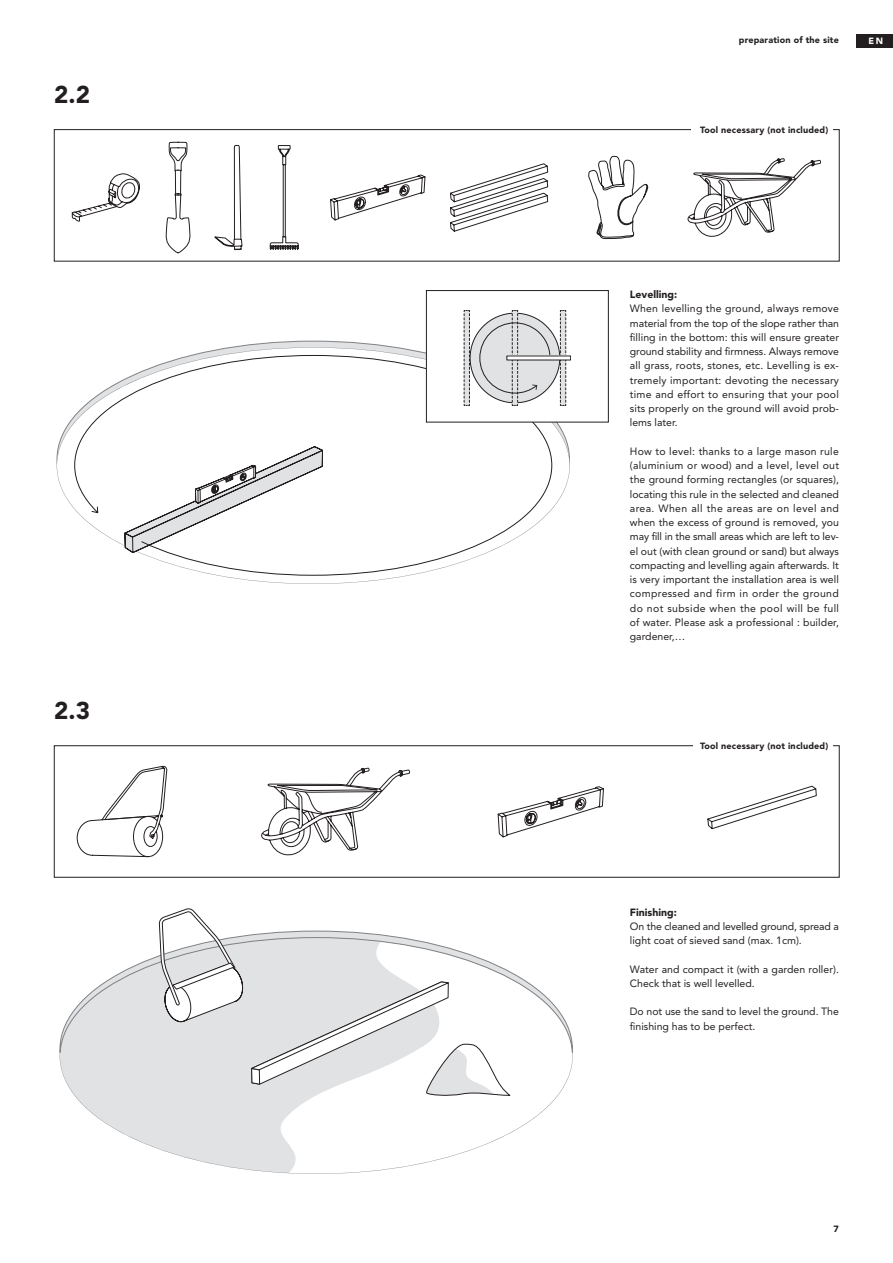
<style>
.page{position:relative;width:893px;height:1263px;background:#fff}
.page>*{position:absolute;margin:0;border:0;box-sizing:border-box;transform-origin:0 0}
.t1{font:900 24.15px "Avenir";color:#231f20}
.t2{font:10.5px/14.2px "Avenir";color:#231f20}
.t3{font:900 10.5px "Avenir";color:#231f20}
.t4{font:900 9px "Avenir";letter-spacing:.02em;color:#231f20}
.t5{font:900 9px "Avenir";color:#fff}
</style>
<div class="page">
<div style="left:857px;top:34px;width:36px;height:13px;background:#231f20"></div>
<svg style="left:57px;top:347px;width:513px;height:237px"></svg>
<svg style="left:74px;top:355px;width:479px;height:221px"></svg>
<svg style="left:60px;top:1065px;width:512px;height:109px"></svg>
<svg style="left:60px;top:955px;width:513px;height:110px"></svg>
<svg style="left:159px;top:909px;width:351px;height:188px"></svg>
<div style="left:54px;top:129px;width:785px;height:132px;border:1px solid #231f20"></div>
<svg style="left:688px;top:129px;width:133px;height:108px"></svg>
<svg style="left:72px;top:173px;width:68px;height:49px"></svg>
<svg style="left:588px;top:156px;width:61px;height:84px"></svg>
<svg style="left:166px;top:142px;width:382px;height:112px"></svg>
<div style="left:426px;top:291px;width:182px;height:131px;background:#fff"></div>
<div style="left:426px;top:290px;width:183px;height:132px;border:1px solid #231f20"></div>
<svg style="left:560px;top:310px;width:6px;height:96px"></svg>
<svg style="left:464px;top:310px;width:6px;height:96px"></svg>
<svg style="left:470px;top:313px;width:90px;height:90px"></svg>
<svg style="left:479px;top:310px;width:72px;height:96px"></svg>
<svg style="left:77px;top:765px;width:87px;height:92px"></svg>
<svg style="left:104px;top:766px;width:713px;height:112px"></svg>
<div style="left:691px;top:126px;width:141px;height:7px;background:#fff"></div>
<h1 class="t1" style="left:54px;top:80px;width:37px">2.2</h1>
<h1 class="t1" style="left:54px;top:696px;width:37px">2.3</h1>
<p class="t4" style="left:739px;top:35px;width:102px">preparation of the site</p>
<p class="t5" style="left:868px;top:35px;width:16px">EN</p>
<p class="t4" style="left:700px;top:124px;width:130px">Tool necessary (not included)</p>
<p class="t3" style="left:630px;top:288px;width:49px">Levelling:</p>
<p class="t2" style="left:630px;top:302px;width:211px;text-align:justify">When levelling the ground, always remove material from the top of the slope rather than filling in the bottom: this will ensure greater ground stability and firmness. Always remove all grass, roots, stones, etc. Levelling is ex&shy;tremely important: devoting the necessary time and effort to ensuring that your pool sits properly on the ground will avoid prob&shy;lems later.</p>
<p class="t2" style="left:630px;top:444px;width:211px;text-align:justify">How to level: thanks to a large mason rule (aluminium or wood) and a level, level out the ground forming rectangles (or squares), locating this rule in the selected and cleaned area. When all the areas are on level and when the excess of ground is removed, you may fill in the small areas which are left to lev&shy;el out (with clean ground or sand) but always compacting and levelling again afterwards. It is very important the installation area is well compressed and firm in order the ground do not subside when the pool will be full of water. Please ask a professional : builder, gardener,…</p>
<p class="t4" style="left:700px;top:740px;width:130px">Tool necessary (not included)</p>
<p class="t3" style="left:630px;top:905px;width:49px">Finishing:</p>
<p class="t2" style="left:630px;top:919px;width:210px">On the cleaned and levelled ground, spread a light coat of sieved sand (max. 1cm).</p>
<p class="t2" style="left:630px;top:962px;width:211px">Water and compact it (with a garden roller).<br>Check that is well levelled.</p>
<p class="t2" style="left:630px;top:1004px;width:211px">Do not use the sand to level the ground. The finishing has to be perfect.</p>
<p class="t4" style="left:834px;top:1223px;width:7px">7</p>
</div>
